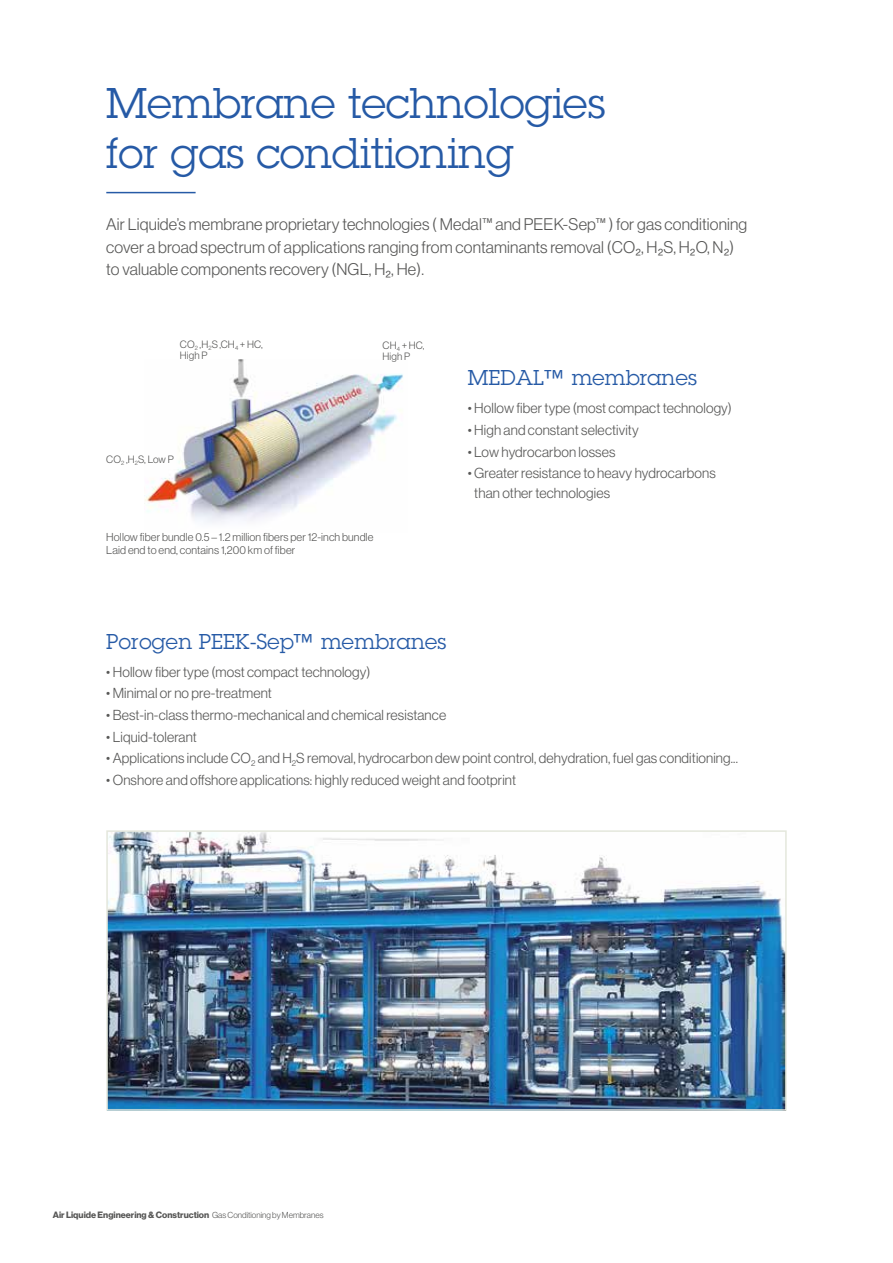
<style>
.page{position:relative;width:893px;height:1263px;background:#fff}
.page>*{position:absolute;margin:0;border:0;box-sizing:border-box;transform-origin:0 0}
.t1{font:42px/49.7px "Lubalin Graph Std";color:#265aa6}
.t2{font:21px "Lubalin Graph Std";letter-spacing:.01em;color:#265aa6}
.t3{font:16.5px/22.5px "N Haas Grotesk DS Pro 45 Lt";letter-spacing:.01em;color:#575756}
.t4{font:14.1px/19.5px "N Haas Grotesk DS Pro 45 Lt";letter-spacing:.01em;color:#575756}
.t5{font:11.25px/12.8px "N Haas Grotesk DS Pro 45 Lt";letter-spacing:.01em;color:#575756}
.t6{font:10.35px/11.2px "N Haas Grotesk DS Pro 45 Lt";letter-spacing:.01em;color:#575756}
.t7{font:9px "N Haas Grotesk DS Pro 75 Bd";color:#575756}
.s1{font-family:"N Haas Grotesk DS Pro 45 Lt";font-size:8.55px}
</style>
<div class="page">
<img style="left:109px;top:833px;width:675px;height:275px">
<div style="left:106px;top:830px;width:681px;height:281px;border:2px solid #e4e7dc"></div>
<hr style="left:106px;top:192px;width:90px;height:1px;background:#265aa6">
<img style="left:145px;top:359px;width:258px;height:164px">
<h1 class="t1" style="left:106px;top:78px;width:500px">Membrane technologies for gas conditioning</h1>
<p class="t3" style="left:106px;top:213px;width:642px">Air Liquide’s membrane proprietary technologies ( Medal™ and PEEK-Sep™ ) for gas conditioning cover a broad spectrum of applications ranging from contaminants removal (CO₂, H₂S, H₂O, N₂) to valuable components recovery (NGL, H₂, He).</p>
<p class="t6" style="left:180px;top:338px;width:84px">CO<sub>2</sub> ,H<sub>2</sub>S ,CH<sub>4</sub> + HC,<br>High P</p>
<p class="t6" style="left:382px;top:340px;width:43px">CH<sub>4</sub> + HC,<br>High P</p>
<p class="t6" style="left:106px;top:454px;width:69px">CO<sub>2</sub> ,H<sub>2</sub>S, Low P</p>
<p class="t5" style="left:106px;top:531px;width:269px">Hollow fiber bundle 0.5 – 1.2 million fibers per 12-inch bundle<br>Laid end to end, contains 1,200 km of fiber</p>
<h2 class="t2" style="left:468px;top:365px;width:231px">MEDAL™ membranes</h2>
<p class="t4" style="left:468px;top:399px;width:266px">• Hollow fiber type (most compact technology)</p>
<p class="t4" style="left:468px;top:420px;width:172px">• High and constant selectivity</p>
<p class="t4" style="left:468px;top:442px;width:149px">• Low hydrocarbon losses</p>
<p class="t4" style="left:474px;top:464px;width:243px;text-indent:-6px">• Greater resistance to heavy hydrocarbons than other technologies</p>
<h2 class="t2" style="left:106px;top:628px;width:341px">Porogen PEEK-Sep™ membranes</h2>
<p class="t4" style="left:106px;top:662px;width:266px">• Hollow fiber type (most compact technology)</p>
<p class="t4" style="left:106px;top:684px;width:167px">• Minimal or no pre-treatment</p>
<p class="t4" style="left:106px;top:705px;width:341px">• Best-in-class thermo-mechanical and chemical resistance</p>
<p class="t4" style="left:106px;top:727px;width:92px">• Liquid-tolerant</p>
<p class="t4" style="left:106px;top:748px;width:633px">• Applications include CO<sub>2</sub> and H<sub>2</sub>S removal, hydrocarbon dew point control, dehydration, fuel gas conditioning...</p>
<p class="t4" style="left:106px;top:770px;width:411px">• Onshore and offshore applications: highly reduced weight and footprint</p>
<p class="t7" style="left:53px;top:1209px;width:272px">Air Liquide Engineering &amp; Construction <span class="s1">Gas Conditioning by Membranes</span></p>
</div>
